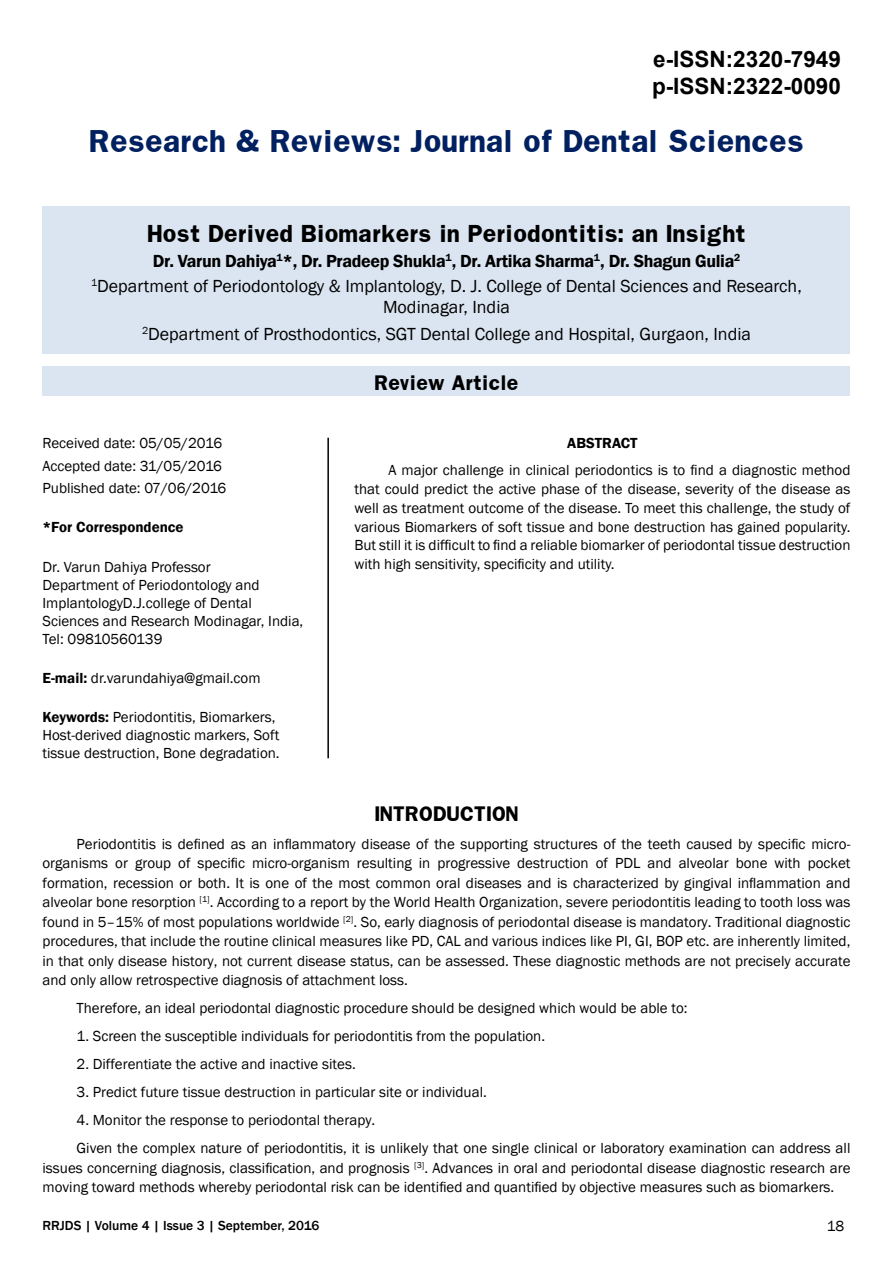
<style>
.page{position:relative;width:893px;height:1263px;background:#fff}
.page>*{position:absolute;margin:0;border:0;box-sizing:border-box;transform-origin:0 0}
.t1{font:700 27px "Franklin";color:#002060}
.t2{font:700 22.5px/27px "Arial";color:#000}
.t3{font:700 21px "Franklin";color:#000}
.t4{font:18px/25.2px "Franklin Gothic";color:#000;text-align:center}
.t5{font:700 18px "Franklin";color:#000}
.t6{font:15px/19.5px "Franklin Gothic";color:#000}
.t7{font:600 15px "Franklin Gothic";color:#000}
.t8{font:500 13.5px "Franklin Gothic";color:#000}
.s1{font-weight:600}
</style>
<div class="page">
<div style="left:43px;top:206px;width:807px;height:147px;background:#dbe5f1"></div>
<div style="left:43px;top:366px;width:807px;height:29px;background:#dbe5f1"></div>
<hr style="left:327px;top:438px;width:2px;height:320px;background:#000">
<h2 class="t2" style="left:652px;top:47px;width:190px">e-ISSN:2320-7949 p-ISSN:2322-0090</h2>
<h1 class="t1" style="left:89px;top:123px;width:716px">Research &amp; Reviews: Journal of Dental Sciences</h1>
<h3 class="t3" style="left:147px;top:219px;width:600px">Host Derived Biomarkers in Periodontitis: an Insight</h3>
<p class="t4" style="left:91px;top:249px;width:712px"><span class="s1">Dr. Varun Dahiya</span><sup>1</sup><span class="s1">*, Dr. Pradeep Shukla</span><sup>1</sup><span class="s1">, Dr. Artika Sharma</span><sup>1</sup><span class="s1">, Dr. Shagun Gulia</span><sup>2<br></sup><sup>1</sup>Department of Periodontology &amp; Implantology, D. J. College of Dental Sciences and Research,</p>
<p class="t4" style="left:142px;top:294px;width:610px;line-height:27px">Modinagar, India<br><sup>2</sup>Department of Prosthodontics, SGT Dental College and Hospital, Gurgaon, India</p>
<p class="t5" style="left:374px;top:370px;width:146px">Review Article</p>
<p class="t6" style="left:43px;top:432px;width:185px;line-height:22.5px">Received date: 05/05/2016<br>Accepted date: 31/05/2016<br>Published date: 07/06/2016</p>
<p class="t7" style="left:43px;top:518px;width:143px">*For Correspondence</p>
<p class="t6" style="left:43px;top:558px;width:262px;line-height:18px">Dr. Varun Dahiya Professor<br>Department of Periodontology and<br>ImplantologyD.J.college of Dental<br>Sciences and Research Modinagar, India,<br>Tel: 09810560139</p>
<p class="t6" style="left:43px;top:669px;width:220px"><span class="s1">E-mail:</span> dr.varundahiya@gmail.com</p>
<p class="t6" style="left:43px;top:709px;width:239px;line-height:18px"><span class="s1">Keywords:</span> Periodontitis, Biomarkers,<br>Host-derived diagnostic markers, Soft tissue destruction, Bone degradation.</p>
<p class="t7" style="left:567px;top:434px;width:72px">ABSTRACT</p>
<p class="t6" style="left:354px;top:461px;width:498px;line-height:18.8px;text-align:justify;text-indent:34px">A major challenge in clinical periodontics is to find a diagnostic method that could predict the active phase of the disease, severity of the disease as well as treatment outcome of the disease. To meet this challenge, the study of various Biomarkers of soft tissue and bone destruction has gained popularity.<br>But still it is difficult to find a reliable biomarker of periodontal tissue destruction with high sensitivity, specificity and utility.</p>
<p class="t5" style="left:374px;top:801px;width:146px">INTRODUCTION</p>
<p class="t6" style="left:43px;top:834px;width:809px;text-align:justify;text-indent:34px">Periodontitis is defined as an inflammatory disease of the supporting structures of the teeth caused by specific micro&shy;organisms or group of specific micro-organism resulting in progressive destruction of PDL and alveolar bone with pocket formation, recession or both. It is one of the most common oral diseases and is characterized by gingival inflammation and alveolar bone resorption <sup>[1]</sup>. According to a report by the World Health Organization, severe periodontitis leading to tooth loss was found in 5–15% of most populations worldwide <sup>[2]</sup>. So, early diagnosis of periodontal disease is mandatory. Traditional diagnostic procedures, that include the routine clinical measures like PD, CAL and various indices like PI, GI, BOP etc. are inherently limited, in that only disease history, not current disease status, can be assessed. These diagnostic methods are not precisely accurate and only allow retrospective diagnosis of attachment loss.</p>
<p class="t6" style="left:77px;top:999px;width:613px">Therefore, an ideal periodontal diagnostic procedure should be designed which would be able to:</p>
<p class="t6" style="left:77px;top:1027px;width:470px">1. Screen the susceptible individuals for periodontitis from the population.</p>
<p class="t6" style="left:77px;top:1055px;width:281px">2. Differentiate the active and inactive sites.</p>
<p class="t6" style="left:77px;top:1083px;width:412px">3. Predict future tissue destruction in particular site or individual.</p>
<p class="t6" style="left:77px;top:1106px;width:775px;line-height:28px">4. Monitor the response to periodontal therapy.<br>Given the complex nature of periodontitis, it is unlikely that one single clinical or laboratory examination can address all</p>
<p class="t6" style="left:43px;top:1158px;width:809px">issues concerning diagnosis, classification, and prognosis <sup>[3]</sup>. Advances in oral and periodontal disease diagnostic research are moving toward methods whereby periodontal risk can be identified and quantified by objective measures such as biomarkers.</p>
<p class="t8" style="left:43px;top:1217px;width:278px">RRJDS | Volume 4 | Issue 3 | September, 2016</p>
<p class="t6" style="left:827px;top:1216px;width:19px">18</p>
</div>
